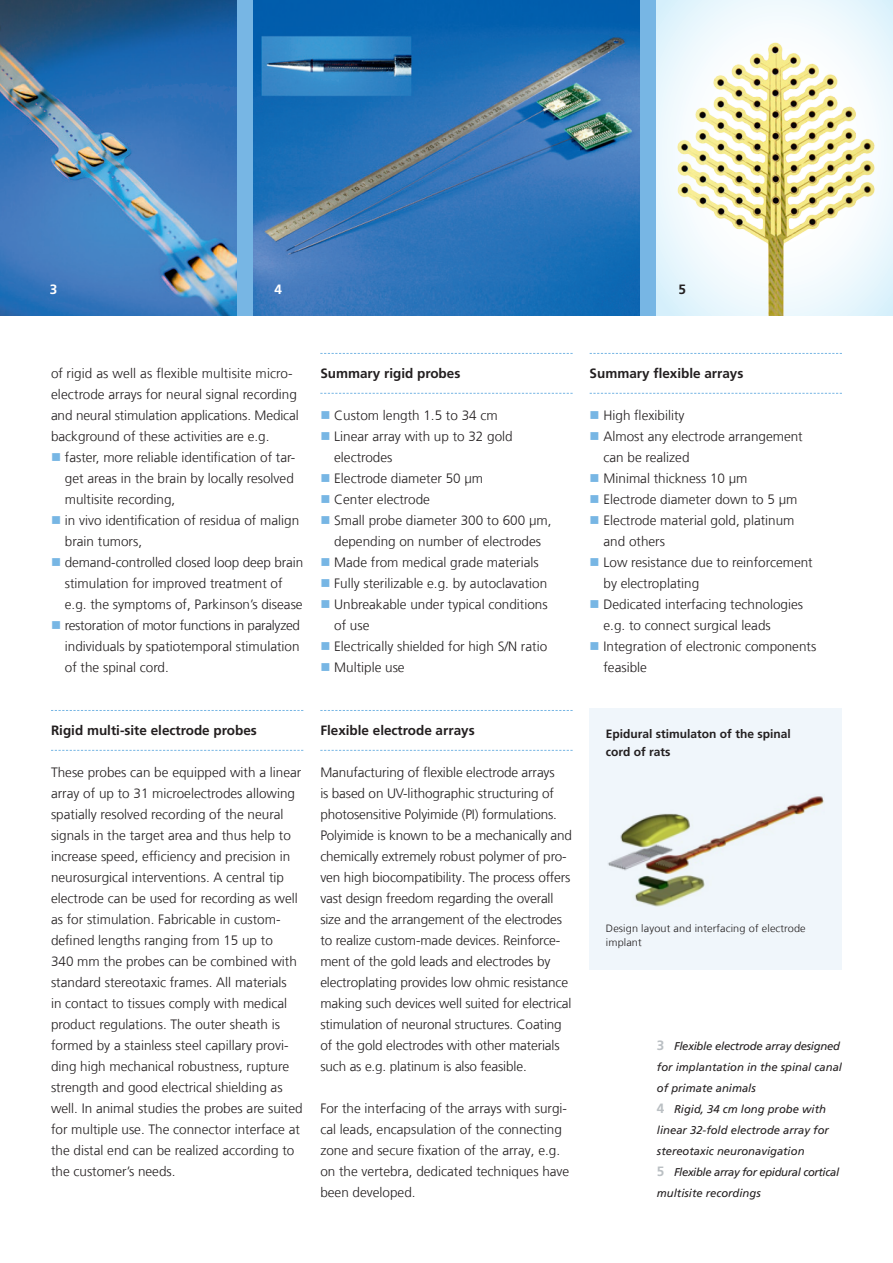
<style>
.page{position:relative;width:893px;height:1263px;background:#fff}
.page>*{position:absolute;margin:0;border:0;box-sizing:border-box;transform-origin:0 0}
.t1{font:300 13.5px/21px "Frutiger LT Com";color:#231f20}
.t2{font:700 13.5px "Frutiger LT Com";color:#231f20}
.t3{font:700 13.5px "Frutiger LT Com";color:#fff}
.t4{font:700 12px/18px "Frutiger LT Com";color:#231f20}
.t5{font:italic 11.25px/21px "Frutiger LT Com";color:#231f20}
.t6{font:300 10.5px/13.5px "Frutiger LT Com";letter-spacing:.01em;color:#231f20;scale:1.04 1}
.s1{color:#77b6e4}
.s2{font-weight:700;font-style:normal;font-size:13.5px;color:#babfc3}
</style>
<div class="page">
<div style="left:0;top:0;width:893px;height:315px;background:#77b6e4"></div>
<img style="left:0;top:0;width:236px;height:315px">
<img style="left:253px;top:0;width:387px;height:315px">
<svg style="left:657px;top:0;width:236px;height:315px;background:#e9f6fc"></svg>
<img style="left:660px;top:27px;width:232px;height:288px">
<div style="left:590px;top:708px;width:252px;height:261px;background:#f0f6fb"></div>
<img style="left:608px;top:796px;width:216px;height:111px">
<svg style="left:51px;top:710px;width:252px;height:1px"></svg>
<svg style="left:51px;top:750px;width:252px;height:1px"></svg>
<svg style="left:320px;top:353px;width:253px;height:1px"></svg>
<svg style="left:320px;top:393px;width:253px;height:1px"></svg>
<svg style="left:320px;top:710px;width:253px;height:1px"></svg>
<svg style="left:320px;top:750px;width:253px;height:1px"></svg>
<svg style="left:590px;top:353px;width:252px;height:1px"></svg>
<svg style="left:590px;top:393px;width:252px;height:1px"></svg>
<p class="t3" style="left:50px;top:281px;width:9px">3</p>
<p class="t3" style="left:274px;top:281px;width:9px">4</p>
<p class="t2" style="left:678px;top:281px;width:9px">5</p>
<p class="t1" style="left:51px;top:363px;width:249px">of rigid as well as flexible multisite micro&shy;electrode arrays for neural signal recording and neural stimulation applications. Medical background of these activities are e.g.</p>
<p class="t1" style="left:65px;top:447px;width:232px;text-align:justify;text-indent:-14px"><span class="s1">■</span> faster, more reliable identification of tar&shy;get areas in the brain by locally resolved multisite recording,</p>
<p class="t1" style="left:65px;top:510px;width:236px;text-indent:-14px"><span class="s1">■</span> in vivo identification of residua of malign brain tumors,</p>
<p class="t1" style="left:65px;top:552px;width:240px;text-indent:-14px"><span class="s1">■</span> demand-controlled closed loop deep brain stimulation for improved treatment of e.g. the symptoms of, Parkinson’s disease</p>
<p class="t1" style="left:65px;top:615px;width:237px;text-align:justify;text-indent:-14px"><span class="s1">■</span> restoration of motor functions in paralyzed individuals by spatiotemporal stimulation of the spinal cord.</p>
<p class="t2" style="left:320px;top:365px;width:142px">Summary rigid probes</p>
<p class="t1" style="left:320px;top:405px;width:179px"><span class="s1">■</span> Custom length 1.5 to 34 cm</p>
<p class="t1" style="left:334px;top:426px;width:180px;text-indent:-14px"><span class="s1">■</span> Linear array with up to 32 gold electrodes</p>
<p class="t1" style="left:320px;top:468px;width:164px"><span class="s1">■</span> Electrode diameter 50 µm</p>
<p class="t1" style="left:320px;top:489px;width:111px"><span class="s1">■</span> Center electrode</p>
<p class="t1" style="left:320px;top:510px;width:233px;text-align:center"><span class="s1">■</span> Small probe diameter 300 to 600 µm, depending on number of electrodes</p>
<p class="t1" style="left:320px;top:552px;width:220px"><span class="s1">■</span> Made from medical grade materials</p>
<p class="t1" style="left:320px;top:573px;width:228px"><span class="s1">■</span> Fully sterilizable e.g. by autoclavation</p>
<p class="t1" style="left:334px;top:594px;width:215px;text-indent:-14px"><span class="s1">■</span> Unbreakable under typical conditions of use</p>
<p class="t1" style="left:320px;top:636px;width:228px"><span class="s1">■</span> Electrically shielded for high S/N ratio</p>
<p class="t1" style="left:320px;top:657px;width:86px"><span class="s1">■</span> Multiple use</p>
<p class="t2" style="left:590px;top:365px;width:155px">Summary flexible arrays</p>
<p class="t1" style="left:590px;top:405px;width:96px"><span class="s1">■</span> High flexibility</p>
<p class="t1" style="left:603px;top:426px;width:201px;text-indent:-14px"><span class="s1">■</span> Almost any electrode arrangement can be realized</p>
<p class="t1" style="left:590px;top:468px;width:159px"><span class="s1">■</span> Minimal thickness 10 µm</p>
<p class="t1" style="left:590px;top:489px;width:209px"><span class="s1">■</span> Electrode diameter down to 5 µm</p>
<p class="t1" style="left:603px;top:510px;width:193px;text-indent:-14px"><span class="s1">■</span> Electrode material gold, platinum and others</p>
<p class="t1" style="left:603px;top:552px;width:211px;text-indent:-14px"><span class="s1">■</span> Low resistance due to reinforcement by electroplating</p>
<p class="t1" style="left:603px;top:594px;width:201px;text-indent:-14px"><span class="s1">■</span> Dedicated interfacing technologies e.g. to connect surgical leads</p>
<p class="t1" style="left:603px;top:636px;width:214px;text-indent:-14px"><span class="s1">■</span> Integration of electronic components feasible</p>
<p class="t2" style="left:51px;top:722px;width:207px">Rigid multi-site electrode probes</p>
<p class="t1" style="left:51px;top:762px;width:253px">These probes can be equipped with a linear array of up to 31 microelectrodes allowing spatially resolved recording of the neural signals in the target area and thus help to increase speed, efficiency and precision in neurosurgical interventions. A central tip electrode can be used for recording as well as for stimulation. Fabricable in custom&shy;defined lengths ranging from 15 up to<br>340 mm the probes can be combined with standard stereotaxic frames. All materials<br>in contact to tissues comply with medical product regulations. The outer sheath is formed by a stainless steel capillary provi&shy;ding high mechanical robustness, rupture strength and good electrical shielding as well. In animal studies the probes are suited for multiple use. The connector interface at the distal end can be realized according to the customer’s needs.</p>
<p class="t2" style="left:320px;top:722px;width:156px">Flexible electrode arrays</p>
<p class="t1" style="left:320px;top:762px;width:253px">Manufacturing of flexible electrode arrays<br>is based on UV-lithographic structuring of photosensitive Polyimide (PI) formulations.<br>Polyimide is known to be a mechanically and chemically extremely robust polymer of pro&shy;ven high biocompatibility. The process offers vast design freedom regarding the overall size and the arrangement of the electrodes to realize custom-made devices. Reinforce&shy;ment of the gold leads and electrodes by electroplating provides low ohmic resistance making such devices well suited for electrical stimulation of neuronal structures. Coating of the gold electrodes with other materials such as e.g. platinum is also feasible.</p>
<p class="t1" style="left:320px;top:1098px;width:251px">For the interfacing of the arrays with surgi&shy;cal leads, encapsulation of the connecting zone and secure fixation of the array, e.g. on the vertebra, dedicated techniques have been developed.</p>
<p class="t4" style="left:606px;top:725px;width:186px">Epidural stimulaton of the spinal cord of rats</p>
<p class="t6" style="left:606px;top:921px;width:194px">Design layout and interfacing of electrode implant</p>
<p class="t5" style="left:657px;top:1036px;width:187px"><span class="s2">3</span> Flexible electrode array designed for implantation in the spinal canal of primate animals<br><span class="s2">4</span> Rigid, 34 cm long probe with linear 32-fold electrode array for stereotaxic neuronavigation<br><span class="s2">5</span> Flexible array for epidural cortical multisite recordings</p>
</div>
